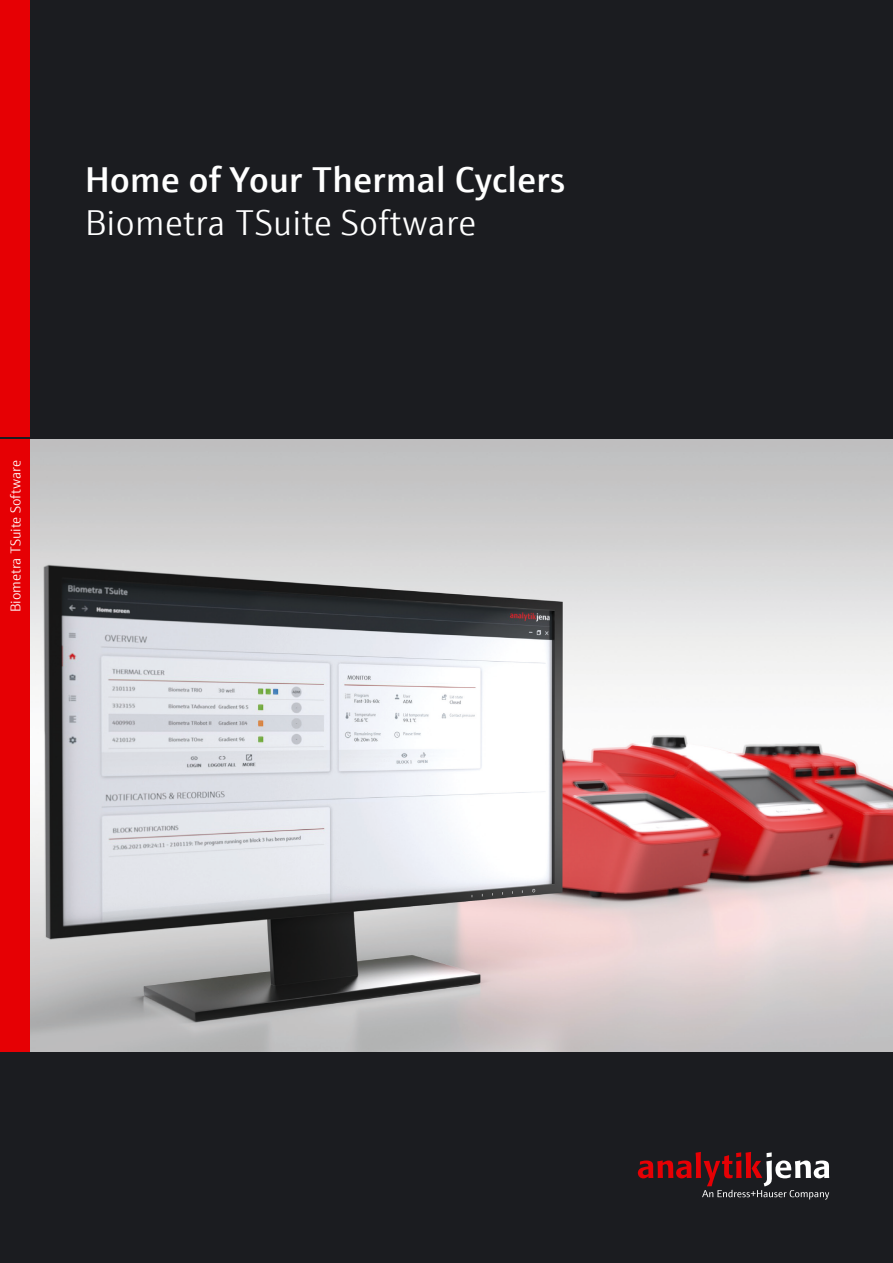
<style>
.page{position:relative;width:893px;height:1263px;background:#1b1c20}
.page>*{position:absolute;margin:0;border:0;box-sizing:border-box;transform-origin:0 0}
.t1{font:600 36px "E+H Sans";letter-spacing:.01em;color:#fff}
.t2{font:300 36px "E+H Sans";letter-spacing:.01em;color:#fff}
.t3{font:300 14.25px "E+H Sans";color:#fff}
</style>
<div class="page">
<svg style="left:638px;top:1152px;width:191px;height:47px"></svg>
<img style="left:30px;top:439px;width:863px;height:612px">
<div style="left:0;top:439px;width:30px;height:612px;background:#e60004"></div>
<div style="left:0;top:0;width:30px;height:437px;background:#e60004"></div>
<p class="t1" style="left:85px;top:152px;width:482px">Home of Your Thermal Cyclers</p>
<p class="t2" style="left:85px;top:196px;width:393px">Biometra TSuite Software</p>
<p class="t3" style="left:5px;top:612px;width:153px;rotate:-90deg">Biometra TSuite Software</p>
</div>
